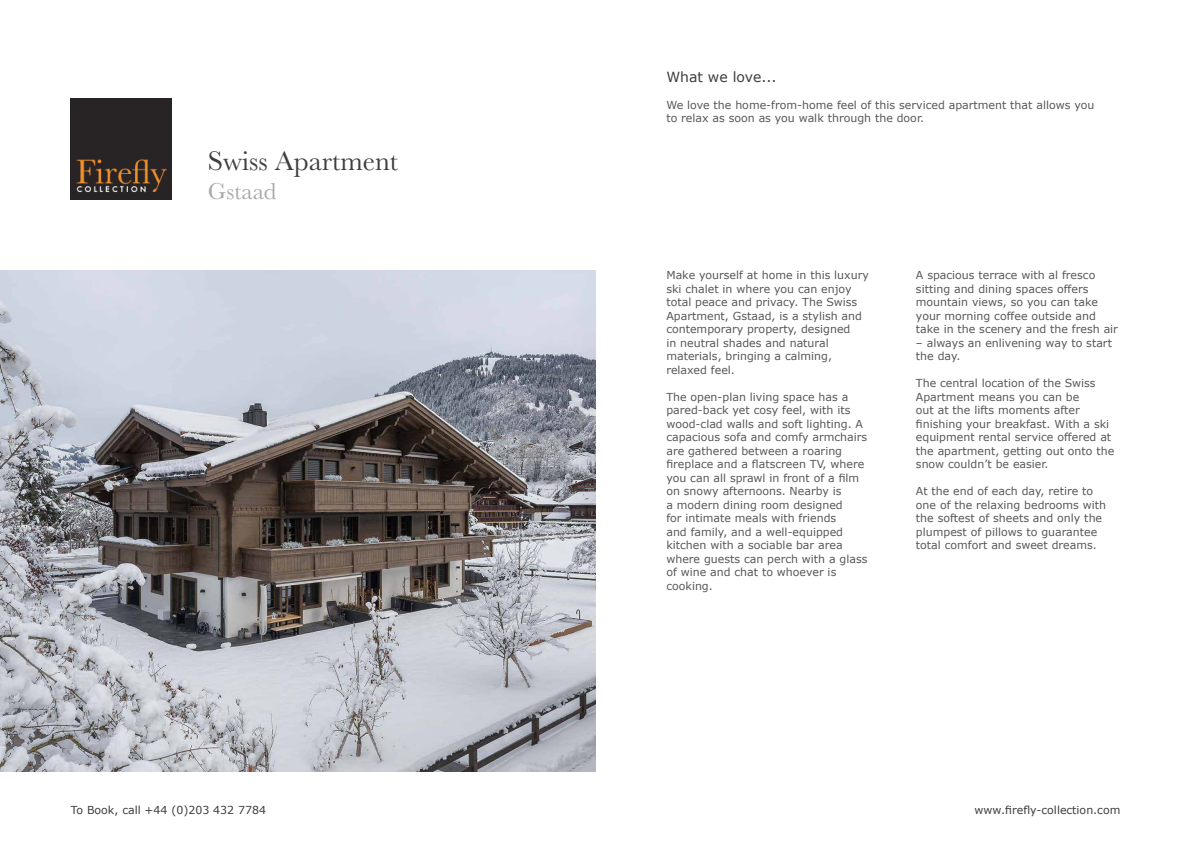
<style>
.page{position:relative;width:1191px;height:842px;background:#fff}
.page>*{position:absolute;margin:0;border:0;box-sizing:border-box;transform-origin:0 0}
.t1{font:28px "Baskerville";color:#3e3e3f}
.t2{font:24px "Baskerville";color:#a8a9ad}
.t3{font:14px "Verdana";color:#3e3e3f}
.t4{font:11px/13.5px "Verdana";color:#57585a}
.t5{font:11px "Verdana";color:#3e3e3f}
</style>
<div class="page">
<img style="left:71px;top:99px;width:101px;height:101px">
<img style="left:0;top:271px;width:595px;height:500px">
<p class="t1" style="left:208px;top:143px;width:192px">Swiss Apartment</p>
<p class="t2" style="left:208px;top:176px;width:70px">Gstaad</p>
<p class="t5" style="left:71px;top:802px;width:197px">To Book, call +44 (0)203 432 7784</p>
<p class="t3" style="left:666px;top:68px;width:112px">What we love...</p>
<p class="t4" style="left:666px;top:98px;width:429px">We love the home-from-home feel of this serviced apartment that allows you to relax as soon as you walk through the door.</p>
<p class="t4" style="left:666px;top:269px;width:204px">Make yourself at home in this luxury ski chalet in where you can enjoy total peace and privacy. The Swiss<br>Apartment, Gstaad, is a stylish and contemporary property, designed<br>in neutral shades and natural materials, bringing a calming, relaxed feel.</p>
<p class="t4" style="left:666px;top:390px;width:203px">The open-plan living space has a pared-back yet cosy feel, with its wood-clad walls and soft lighting. A capacious sofa and comfy armchairs are gathered between a roaring fireplace and a flatscreen TV, where you can all sprawl in front of a film on snowy afternoons. Nearby is<br>a modern dining room designed<br>for intimate meals with friends<br>and family, and a well-equipped kitchen with a sociable bar area where guests can perch with a glass of wine and chat to whoever is cooking.</p>
<p class="t4" style="left:916px;top:269px;width:204px">A spacious terrace with al fresco sitting and dining spaces offers mountain views, so you can take your morning coffee outside and take in the scenery and the fresh air</p>
<p class="t4" style="left:916px;top:336px;width:198px">– always an enlivening way to start the day.</p>
<p class="t4" style="left:916px;top:377px;width:200px">The central location of the Swiss<br>Apartment means you can be<br>out at the lifts moments after finishing your breakfast. With a ski equipment rental service offered at the apartment, getting out onto the snow couldn’t be easier.</p>
<p class="t4" style="left:916px;top:485px;width:192px">At the end of each day, retire to one of the relaxing bedrooms with the softest of sheets and only the plumpest of pillows to guarantee total comfort and sweet dreams.</p>
<p class="t5" style="left:974px;top:802px;width:147px">www.firefly-collection.com</p>
</div>
